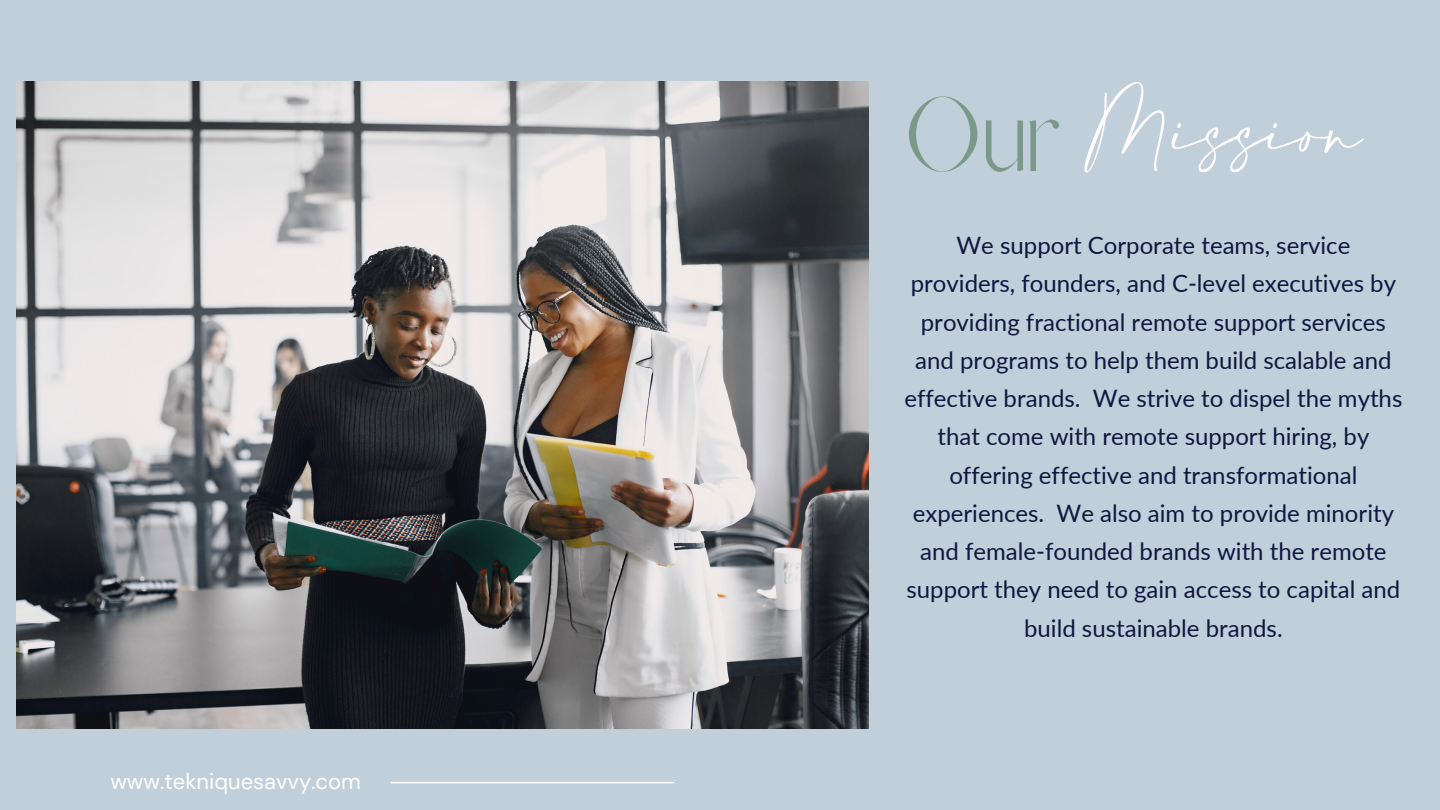
<style>
.page{position:relative;width:1440px;height:810px;background:#c1cfda}
.page>*{position:absolute;margin:0;border:0;box-sizing:border-box;transform-origin:0 0}
.t1{font:95px "Afrah";color:#7b9988}
.t2{font:51px "Amalfi Coast";color:#fffdfe}
.t3{font:24px/38.2px "Lato";color:#111640;text-align:center}
.t4{font:22px "DM Sans";color:#fff}
</style>
<div class="page">
<img style="left:16px;top:81px;width:852px;height:648px">
<hr style="left:391px;top:782px;width:283px;height:1px;background:#fff">
<p class="t4" style="left:110px;top:767px;width:252px">www.tekniquesavvy.com</p>
<p class="t1" style="left:904px;top:75px;width:158px">Our</p>
<p class="t2" style="left:1085px;top:104px;width:279px">Mission</p>
<p class="t3" style="left:904px;top:226px;width:500px">We support Corporate teams, service providers, founders, and C-level executives by providing fractional remote support services and programs to help them build scalable and effective brands. We strive to dispel the myths that come with remote support hiring, by offering effective and transformational experiences. We also aim to provide minority and female-founded brands with the remote support they need to gain access to capital and build sustainable brands.</p>
</div>
